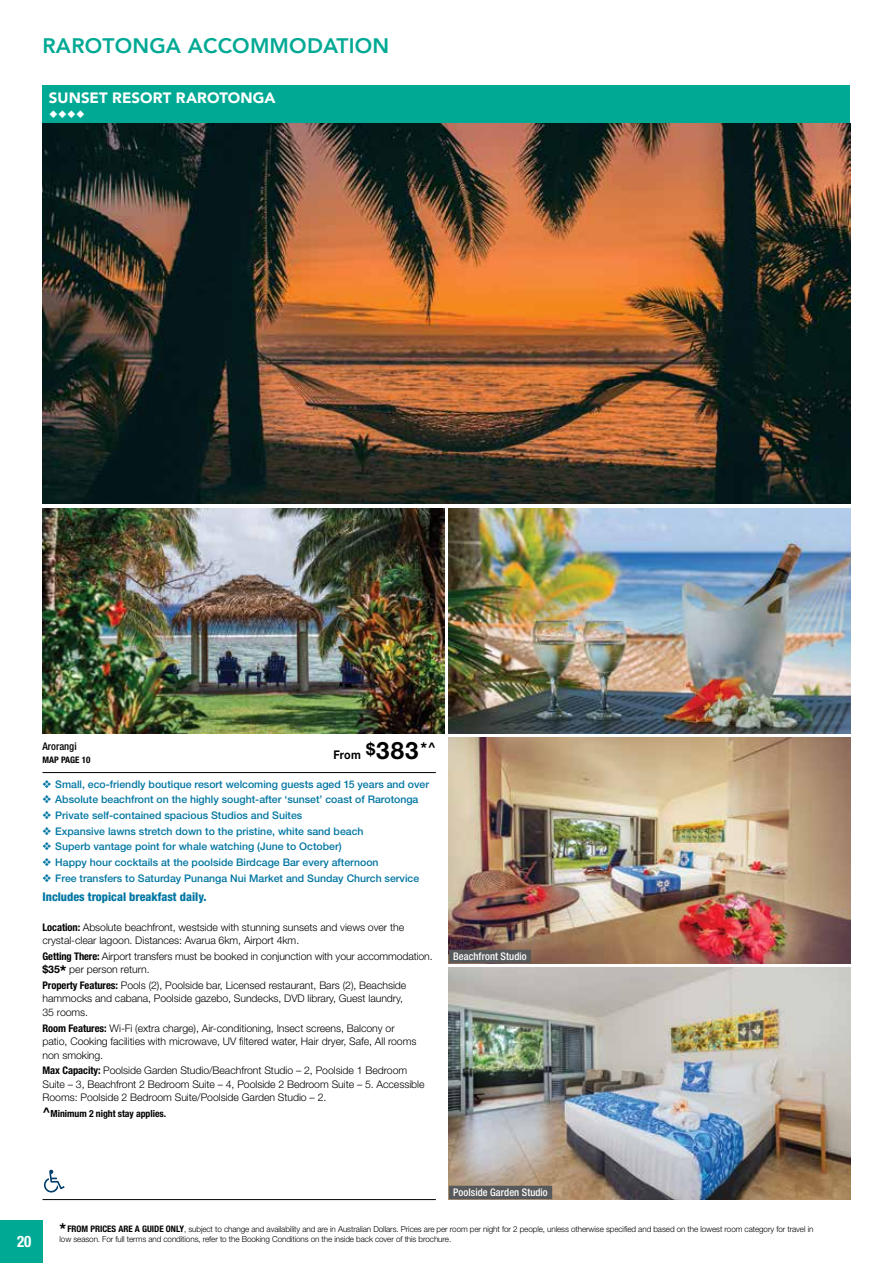
<style>
.page{position:relative;width:893px;height:1263px;background:#fff}
.page>*{position:absolute;margin:0;border:0;box-sizing:border-box;transform-origin:0 0}
.t1{font:800 21px "Avenir";letter-spacing:.01em;color:#00a994}
.t2{font:700 condensed 15.75px "Helvetica Neue LT Std";color:#fff;scale:.95 1}
.t3{font:900 15px "Avenir";letter-spacing:.005em;color:#fff}
.t4{font:800 condensed 12px "Helvetica Neue LT Std";color:#0076a3}
.t5{font:700 12px "Helvetica Neue LT Std";color:#000;scale:.9 1}
.t6{font:300 10.5px/13.5px "Helvetica Neue LT Std";letter-spacing:-.005em;color:#000}
.t7{font:500 10.5px "Helvetica Neue LT Std";color:#0076a3}
.t8{font:500 condensed 10.5px "Helvetica Neue LT Std";letter-spacing:.01em;color:#fff}
.t9{font:500 condensed 10.5px "Helvetica Neue LT Std";color:#000}
.t10{font:700 condensed 9.75px "Helvetica Neue LT Std";letter-spacing:-.005em;color:#000}
.t11{font:700 condensed 9px "Helvetica Neue LT Std";color:#000}
.t12{font:300 8.25px/9.9px "Helvetica Neue LT Std";letter-spacing:-.01em;color:#000}
.s1{font-size:24px}
.s2{font-weight:700;font-stretch:condensed}
.s3{font-weight:700}
.s4{font-weight:700;font-size:16.5px}
.s5{font-stretch:normal;font-size:13.5px}
.s6{font-weight:700;font-stretch:condensed;font-size:9px}
</style>
<div class="page">
<div style="left:0;top:1220px;width:43px;height:43px;background:#00a994"></div>
<hr style="left:43px;top:772px;width:393px;height:1px;background:#000">
<hr style="left:43px;top:1199px;width:393px;height:1px;background:#000">
<svg style="left:44px;top:1170px;width:21px;height:22px"></svg>
<div style="left:43px;top:85px;width:807px;height:38px;background:#00a994"></div>
<img style="left:43px;top:123px;width:807px;height:381px">
<img style="left:449px;top:967px;width:401px;height:232px">
<img style="left:449px;top:738px;width:401px;height:225px">
<div style="left:449px;top:1186px;width:103px;height:13px;background:#58595b"></div>
<div style="left:449px;top:950px;width:82px;height:13px;background:#58595b"></div>
<img style="left:449px;top:508px;width:401px;height:225px">
<img style="left:43px;top:508px;width:401px;height:225px">
<h1 class="t1" style="left:43px;top:29px;width:348px">RAROTONGA ACCOMMODATION</h1>
<h3 class="t3" style="left:49px;top:85px;width:228px">SUNSET RESORT RAROTONGA</h3>
<p class="t5" style="left:333px;top:747px;width:115px">From <sup>$</sup><span class="s1">383</span> <sup>*</sup><sup>^</sup></p>
<p class="t9" style="left:43px;top:739px;width:36px">Arorangi</p>
<p class="t11" style="left:43px;top:754px;width:49px">MAP PAGE 10</p>
<p class="t7" style="left:43px;top:778px;width:388px">❖ Small, eco-friendly boutique resort welcoming guests aged 15 years and over</p>
<p class="t7" style="left:43px;top:793px;width:377px">❖ Absolute beachfront on the highly sought-after ‘sunset’ coast of Rarotonga</p>
<p class="t7" style="left:43px;top:809px;width:261px">❖ Private self-contained spacious Studios and Suites</p>
<p class="t7" style="left:43px;top:825px;width:323px">❖ Expansive lawns stretch down to the pristine, white sand beach</p>
<p class="t7" style="left:43px;top:840px;width:301px">❖ Superb vantage point for whale watching (June to October)</p>
<p class="t7" style="left:43px;top:856px;width:338px">❖ Happy hour cocktails at the poolside Birdcage Bar every afternoon</p>
<p class="t7" style="left:43px;top:871px;width:378px">❖ Free transfers to Saturday Punanga Nui Market and Sunday Church service</p>
<p class="t4" style="left:43px;top:890px;width:166px">Includes tropical breakfast daily.</p>
<p class="t6" style="left:43px;top:920px;width:363px"><span class="s2">Location:</span> Absolute beachfront, westside with stunning sunsets and views over the crystal-clear lagoon. Distances: Avarua 6km, Airport 4km.</p>
<p class="t6" style="left:43px;top:949px;width:392px"><span class="s2">Getting There:</span> Airport transfers must be booked in conjunction with your accommodation. <span class="s3">$35</span><span class="s4">*</span> per person return.</p>
<p class="t6" style="left:43px;top:978px;width:365px"><span class="s2">Property Features:</span> Pools (2), Poolside bar, Licensed restaurant, Bars (2), Beachside hammocks and cabana, Poolside gazebo, Sundecks, DVD library, Guest laundry,<br>35 rooms.</p>
<p class="t6" style="left:43px;top:1021px;width:375px"><span class="s2">Room Features:</span> Wi-Fi (extra charge), Air-conditioning, Insect screens, Balcony or patio, Cooking facilities with microwave, UV filtered water, Hair dryer, Safe, All rooms non smoking.</p>
<p class="t6" style="left:43px;top:1063px;width:384px"><span class="s2">Max Capacity:</span> Poolside Garden Studio/Beachfront Studio – 2, Poolside 1 Bedroom<br>Suite – 3, Beachfront 2 Bedroom Suite – 4, Poolside 2 Bedroom Suite – 5. Accessible<br>Rooms: Poolside 2 Bedroom Suite/Poolside Garden Studio – 2.</p>
<p class="t10" style="left:43px;top:1107px;width:125px"><span class="s5">^</span>Minimum 2 night stay applies.</p>
<p class="t8" style="left:453px;top:950px;width:75px">Beachfront Studio</p>
<h2 class="t2" style="left:17px;top:1232px;width:16px">20</h2>
<p class="t8" style="left:453px;top:1186px;width:96px">Poolside Garden Studio</p>
<p class="t12" style="left:60px;top:1224px;width:755px"><span class="s4">*</span> <span class="s6">FROM PRICES ARE A GUIDE ONLY</span>, subject to change and availability and are in Australian Dollars. Prices are per room per night for 2 people, unless otherwise specified and based on the lowest room category for travel in low season. For full terms and conditions, refer to the Booking Conditions on the inside back cover of this brochure.</p>
</div>
